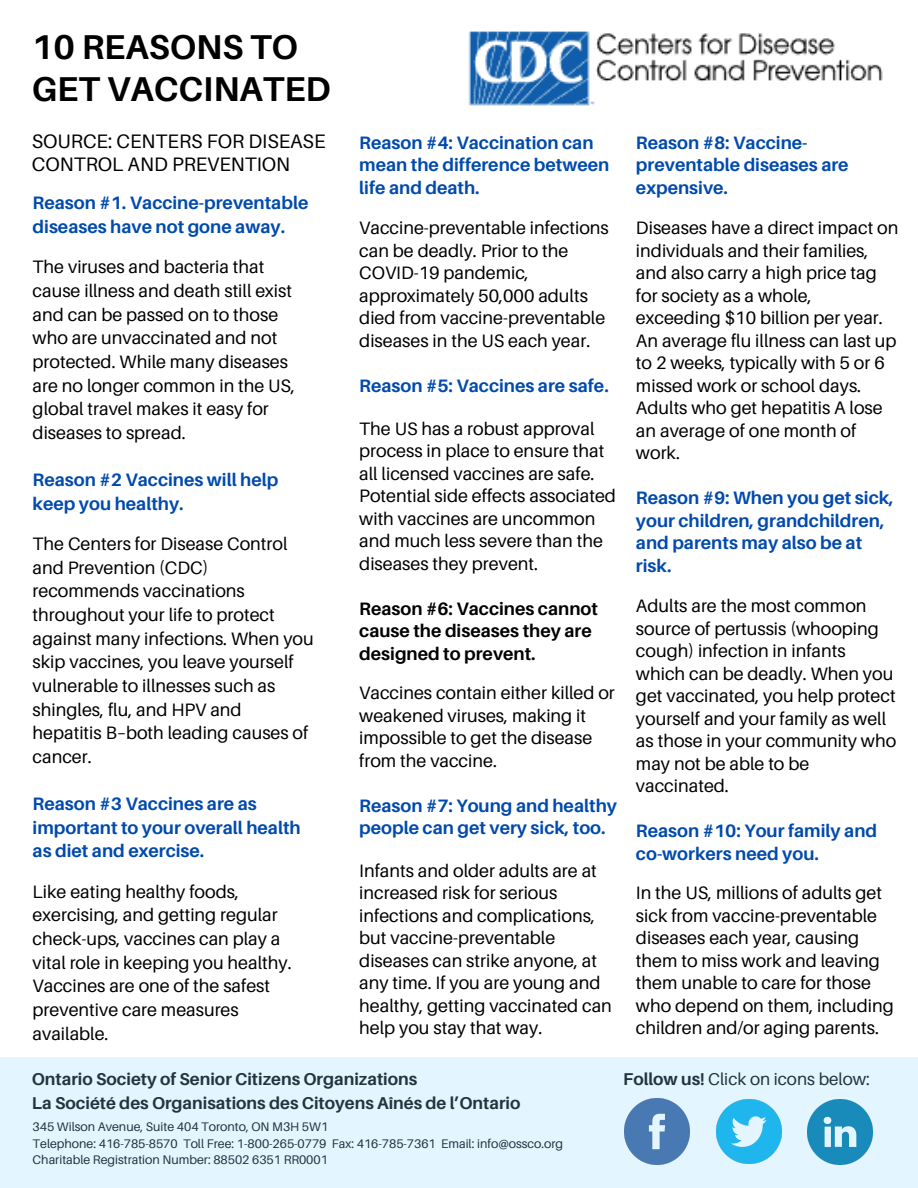
<style>
.page{position:relative;width:918px;height:1188px;background:#fff}
.page>*{position:absolute;margin:0;border:0;box-sizing:border-box;transform-origin:0 0}
.t1{font:700 34.5px/42.8px "Aileron";color:#000}
.t2{font:19.5px/23.7px "Aileron";color:#000}
.t3{font:18px/22.5px "Aileron";color:#000}
.t4{font:700 18px/22.5px "Aileron";color:#004aad}
.t5{font:700 18px/22.5px "Aileron";color:#000}
.t6{font:700 17.1px "Aileron";color:#222}
.t7{font:17.1px "Aileron";color:#222}
.t8{font:12.45px "Aileron";color:#222}
.s1{font-weight:700}
</style>
<div class="page">
<svg style="left:0;top:1057px;width:918px;height:131px;fill:#e3f5ff"></svg>
<img style="left:468px;top:31px;width:415px;height:75px">
<p class="t1" style="left:32px;top:25px;width:300px">10 REASONS TO<br>GET VACCINATED</p>
<p class="t2" style="left:32px;top:128px;width:295px">SOURCE: CENTERS FOR DISEASE<br>CONTROL AND PREVENTION</p>
<p class="t4" style="left:636px;top:131px;width:214px">Reason #8: Vaccine&shy;preventable diseases are expensive.</p>
<p class="t3" style="left:636px;top:216px;width:264px">Diseases have a direct impact on individuals and their families, and also carry a high price tag for society as a whole, exceeding $10 billion per year.<br>An average flu illness can last up to 2 weeks, typically with 5 or 6 missed work or school days.<br>Adults who get hepatitis A lose an average of one month of work.</p>
<p class="t4" style="left:636px;top:486px;width:259px">Reason #9: When you get sick, your children, grandchildren, and parents may also be at risk.</p>
<p class="t3" style="left:636px;top:594px;width:262px">Adults are the most common source of pertussis (whooping cough) infection in infants which can be deadly. When you get vaccinated, you help protect yourself and your family as well as those in your community who may not be able to be vaccinated.</p>
<p class="t4" style="left:636px;top:819px;width:243px">Reason #10: Your family and co-workers need you.</p>
<p class="t3" style="left:636px;top:881px;width:259px">In the US, millions of adults get sick from vaccine-preventable diseases each year, causing them to miss work and leaving them unable to care for those who depend on them, including children and/or aging parents.</p>
<p class="t4" style="left:359px;top:131px;width:252px">Reason #4: Vaccination can mean the difference between life and death.</p>
<p class="t3" style="left:359px;top:216px;width:251px">Vaccine-preventable infections can be deadly. Prior to the<br>COVID-19 pandemic, approximately 50,000 adults died from vaccine-preventable diseases in the US each year.</p>
<p class="t4" style="left:359px;top:374px;width:251px">Reason #5: Vaccines are safe.</p>
<p class="t3" style="left:359px;top:417px;width:258px">The US has a robust approval process in place to ensure that all licensed vaccines are safe.<br>Potential side effects associated with vaccines are uncommon and much less severe than the diseases they prevent.</p>
<p class="t5" style="left:359px;top:597px;width:240px">Reason #6: Vaccines cannot cause the diseases they are designed to prevent.</p>
<p class="t3" style="left:359px;top:681px;width:257px">Vaccines contain either killed or weakened viruses, making it impossible to get the disease from the vaccine.</p>
<p class="t4" style="left:359px;top:794px;width:259px">Reason #7: Young and healthy people can get very sick, too.</p>
<p class="t3" style="left:359px;top:859px;width:254px">Infants and older adults are at increased risk for serious infections and complications, but vaccine-preventable diseases can strike anyone, at any time. If you are young and healthy, getting vaccinated can help you stay that way.</p>
<p class="t4" style="left:33px;top:191px;width:277px;line-height:23.5px">Reason #1. Vaccine-preventable diseases have not gone away.</p>
<p class="t3" style="left:33px;top:255px;width:264px;line-height:23.5px">The viruses and bacteria that cause illness and death still exist and can be passed on to those who are unvaccinated and not protected. While many diseases are no longer common in the US, global travel makes it easy for diseases to spread.</p>
<p class="t4" style="left:33px;top:468px;width:247px;line-height:23.5px">Reason #2 Vaccines will help keep you healthy.</p>
<p class="t3" style="left:33px;top:532px;width:283px;line-height:23.5px">The Centers for Disease Control and Prevention (CDC) recommends vaccinations throughout your life to protect against many infections. When you skip vaccines, you leave yourself vulnerable to illnesses such as shingles, flu, and HPV and hepatitis B–both leading causes of cancer.</p>
<p class="t4" style="left:33px;top:792px;width:270px;line-height:23.5px">Reason #3 Vaccines are as important to your overall health as diet and exercise.</p>
<p class="t3" style="left:33px;top:879px;width:261px;line-height:23.5px">Like eating healthy foods, exercising, and getting regular check-ups, vaccines can play a vital role in keeping you healthy.<br>Vaccines are one of the safest preventive care measures available.</p>
<p class="t6" style="left:32px;top:1068px;width:387px">Ontario Society of Senior Citizens Organizations</p>
<p class="t6" style="left:32px;top:1092px;width:490px">La Société des Organisations des Citoyens Aînés de l’Ontario</p>
<p class="t8" style="left:33px;top:1119px;width:297px">345 Wilson Avenue, Suite 404 Toronto, ON M3H 5W1</p>
<p class="t8" style="left:33px;top:1135px;width:532px">Telephone: 416-785-8570 Toll Free: 1-800-265-0779 Fax: 416-785-7361 Email: info@ossco.org</p>
<p class="t8" style="left:33px;top:1152px;width:297px">Charitable Registration Number: 88502 6351 RR0001</p>
<p class="t7" style="left:623px;top:1068px;width:248px"><span class="s1">Follow us!</span> Click on icons below:</p>
</div>
